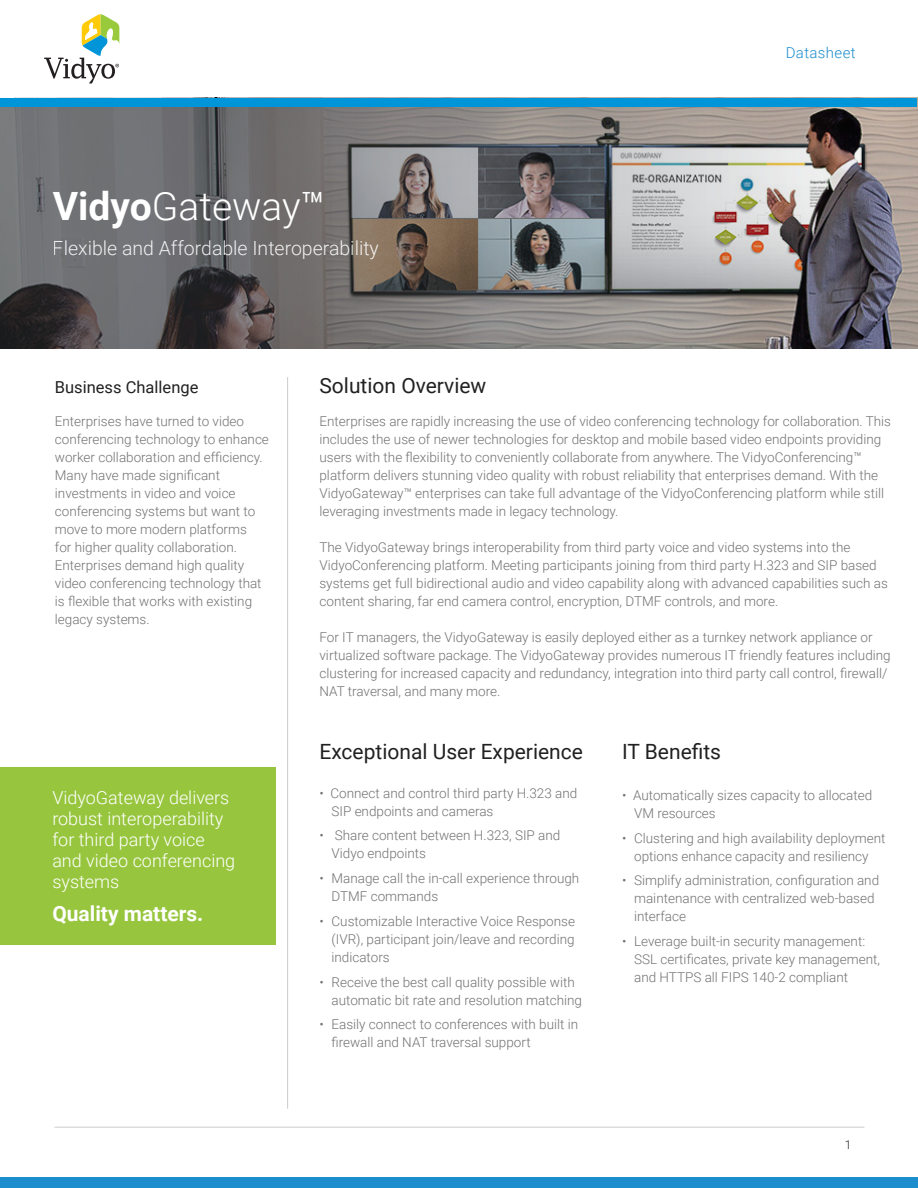
<style>
.page{position:relative;width:918px;height:1188px;background:#fff}
.page>*{position:absolute;margin:0;border:0;box-sizing:border-box;transform-origin:0 0}
.t1{font:300 39px "Roboto";color:#fff}
.t2{font:21px "Roboto";color:#212121}
.t3{font:700 21px "Roboto";color:#fff}
.t4{font:300 19.5px "Roboto";color:#fff}
.t5{font:300 18px/21px "Roboto";color:#fff}
.t6{font:16.5px "Roboto";color:#212121}
.t7{font:300 15px "Roboto";letter-spacing:.025em;color:#1c8dcd}
.bullet{font:300 13.5px/18px "Roboto";color:#727272}
.t8{font:300 12px "Roboto";color:#232323}
.s1{font-weight:700}
.s2{font-weight:400}
</style>
<div class="page">
<hr style="left:54px;top:1127px;width:810px;height:1px;background:#ccc">
<svg style="left:44px;top:14px;width:75px;height:69px"></svg>
<div style="left:0;top:1178px;width:918px;height:10px;background:#1c8dcd"></div>
<hr style="left:287px;top:377px;width:1px;height:732px;background:#ccc">
<div style="left:0;top:768px;width:275px;height:177px;background:#97c63e"></div>
<svg style="left:1px;top:107px;width:917px;height:242px;background:#7b7878"></svg>
<div style="left:1px;top:98px;width:916px;height:9px;background:#0095d9"></div>
<p class="t1" style="left:53px;top:179px;width:274px"><span class="s1">Vidyo</span>Gateway<span class="s2">™</span></p>
<h3 class="t4" style="left:53px;top:235px;width:328px">Flexible and Affordable Interoperability</h3>
<p class="t7" style="left:786px;top:42px;width:71px">Datasheet</p>
<p class="t6" style="left:55px;top:376px;width:145px">Business Challenge</p>
<p class="t2" style="left:320px;top:371px;width:168px">Solution Overview</p>
<p class="bullet" style="left:320px;top:412px;width:573px">Enterprises are rapidly increasing the use of video conferencing technology for collaboration. This includes the use of newer technologies for desktop and mobile based video endpoints providing users with the flexibility to conveniently collaborate from anywhere. The VidyoConferencing™ platform delivers stunning video quality with robust reliability that enterprises demand. With the VidyoGateway™ enterprises can take full advantage of the VidyoConferencing platform while still leveraging investments made in legacy technology.</p>
<p class="bullet" style="left:320px;top:538px;width:570px">The VidyoGateway brings interoperability from third party voice and video systems into the VidyoConferencing platform. Meeting participants joining from third party H.323 and SIP based systems get full bidirectional audio and video capability along with advanced capabilities such as content sharing, far end camera control, encryption, DTMF controls, and more.</p>
<p class="bullet" style="left:320px;top:628px;width:573px">For IT managers, the VidyoGateway is easily deployed either as a turnkey network appliance or virtualized software package. The VidyoGateway provides numerous IT friendly features including clustering for increased capacity and redundancy, integration into third party call control, firewall/ NAT traversal, and many more.</p>
<p class="bullet" style="left:55px;top:412px;width:216px">Enterprises have turned to video conferencing technology to enhance worker collaboration and efficiency.<br>Many have made significant investments in video and voice conferencing systems but want to move to more modern platforms<br>for higher quality collaboration.<br>Enterprises demand high quality video conferencing technology that is flexible that works with existing legacy systems.</p>
<p class="t5" style="left:52px;top:786px;width:184px">VidyoGateway delivers robust interoperability for third party voice and video conferencing systems</p>
<p class="t3" style="left:52px;top:899px;width:153px">Quality matters.</p>
<p class="t2" style="left:320px;top:737px;width:265px">Exceptional User Experience</p>
<p class="bullet" style="left:332px;top:783px;width:247px;text-indent:-12px">• Connect and control third party H.323 and<br>SIP endpoints and cameras</p>
<p class="bullet" style="left:332px;top:826px;width:230px;text-indent:-12px">• Share content between H.323, SIP and<br>Vidyo endpoints</p>
<p class="bullet" style="left:332px;top:869px;width:249px;text-indent:-12px">• Manage call the in-call experience through<br>DTMF commands</p>
<p class="bullet" style="left:332px;top:912px;width:245px;text-align:justify;text-indent:-12px">• Customizable Interactive Voice Response (IVR), participant join/leave and recording indicators</p>
<p class="bullet" style="left:332px;top:972px;width:252px;text-indent:-12px">• Receive the best call quality possible with automatic bit rate and resolution matching</p>
<p class="bullet" style="left:332px;top:1015px;width:248px;text-indent:-12px">• Easily connect to conferences with built in firewall and NAT traversal support</p>
<p class="t2" style="left:622px;top:737px;width:101px">IT Benefits</p>
<p class="bullet" style="left:634px;top:786px;width:240px;text-indent:-12px">• Automatically sizes capacity to allocated<br>VM resources</p>
<p class="bullet" style="left:622px;top:828px;width:265px;text-align:center">• Clustering and high availability deployment options enhance capacity and resiliency</p>
<p class="bullet" style="left:634px;top:871px;width:247px;text-indent:-12px">• Simplify administration, configuration and maintenance with centralized web-based interface</p>
<p class="bullet" style="left:634px;top:932px;width:247px;text-indent:-12px">• Leverage built-in security management:<br>SSL certificates, private key management, and HTTPS all FIPS 140-2 compliant</p>
<p class="t8" style="left:845px;top:1137px;width:8px">1</p>
</div>
